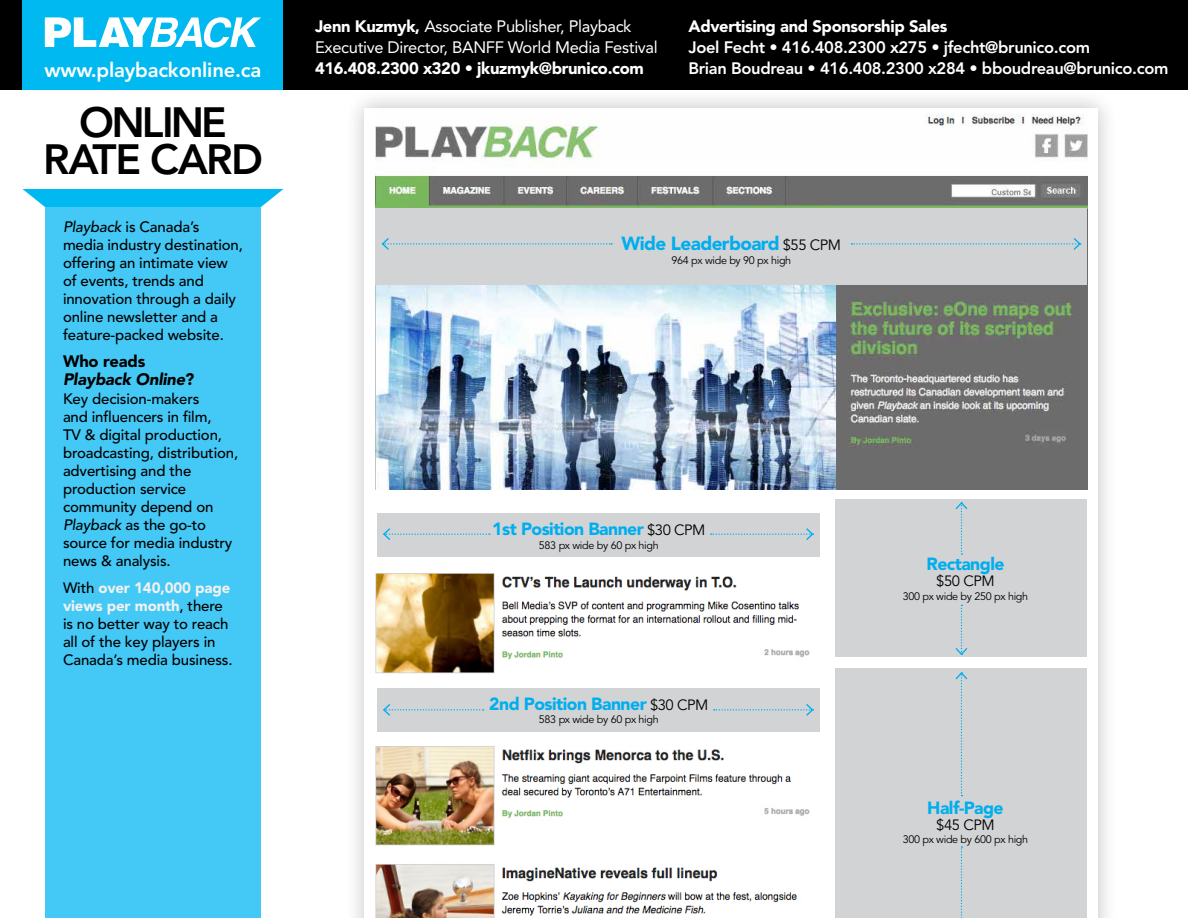
<style>
.page{position:relative;width:1188px;height:918px;background:#fff}
.page>*{position:absolute;margin:0;border:0;box-sizing:border-box;transform-origin:0 0}
.t1{font:800 42px/36.9px "Avenir LT Std";letter-spacing:-.04em;color:#000;text-align:center}
.t2{font:800 20.25px "Avenir LT Std";letter-spacing:-.01em;color:#fff}
.t3{font:900 18.9px "Avenir LT Std";letter-spacing:-.03em;color:#00aeef}
.t4{font:900 17.55px "Avenir LT Std";letter-spacing:-.03em;color:#00aeef}
.t5{font:800 16.5px/21px "Avenir LT Std";letter-spacing:-.02em;color:#fff}
.t6{font:16.5px/21px "Avenir LT Std";letter-spacing:-.02em;color:#fff}
.t7{font:900 16.5px "Avenir LT Std";letter-spacing:-.02em;color:#fff}
.t8{font:italic 900 16.5px/18px "Avenir LT Std";letter-spacing:-.01em;color:#000}
.t9{font:500 15px/18px "Avenir LT Std";letter-spacing:-.01em;color:#000}
.t10{font:14.85px "Avenir LT Std";letter-spacing:-.03em;color:#000}
.t11{font:10.8px "Avenir LT Std";letter-spacing:-.03em;color:#000}
.s1{font-weight:900}
.s2{font-style:italic}
.s3{font-style:normal}
.s4{font-weight:900;color:#f1f1f2}
.s5{font-weight:400;font-size:14.85px;color:#000}
</style>
<div class="page">
<div style="left:0;top:0;width:1188px;height:90px;background:#000"></div>
<div style="left:22px;top:0;width:262px;height:90px;background:#00b9f1"></div>
<svg style="left:45px;top:17px;width:216px;height:31px"></svg>
<div style="left:45px;top:207px;width:216px;height:711px;background:#44c8f5"></div>
<svg style="left:261px;top:189px;width:23px;height:18px"></svg>
<svg style="left:22px;top:189px;width:23px;height:18px"></svg>
<div style="left:45px;top:189px;width:216px;height:18px;background:#00b9f1"></div>
<div style="left:344px;top:88px;width:774px;height:830px;background:#000;opacity:.25"></div>
<div style="left:365px;top:108px;width:733px;height:810px;background:#fff"></div>
<img style="left:375px;top:114px;width:712px;height:171px">
<img style="left:375px;top:285px;width:712px;height:205px">
<img style="left:375px;top:573px;width:435px;height:101px">
<img style="left:375px;top:746px;width:435px;height:100px">
<img style="left:375px;top:864px;width:422px;height:54px">
<div style="left:836px;top:499px;width:251px;height:158px;background:#d1d3d4"></div>
<div style="left:836px;top:668px;width:251px;height:250px;background:#d1d3d4"></div>
<div style="left:376px;top:208px;width:711px;height:77px;background:#d1d3d4"></div>
<svg style="left:851px;top:238px;width:231px;height:12px"></svg>
<svg style="left:381px;top:238px;width:231px;height:12px"></svg>
<svg style="left:955px;top:502px;width:13px;height:53px"></svg>
<svg style="left:955px;top:672px;width:13px;height:124px"></svg>
<svg style="left:955px;top:605px;width:13px;height:50px"></svg>
<svg style="left:961px;top:846px;width:1px;height:72px"></svg>
<div style="left:378px;top:514px;width:442px;height:43px;background:#d1d3d4"></div>
<svg style="left:383px;top:528px;width:107px;height:12px"></svg>
<svg style="left:711px;top:528px;width:103px;height:12px"></svg>
<div style="left:378px;top:688px;width:442px;height:43px;background:#d1d3d4"></div>
<svg style="left:383px;top:704px;width:101px;height:12px"></svg>
<svg style="left:714px;top:704px;width:100px;height:12px"></svg>
<p class="t6" style="left:315px;top:16px;width:344px"><span class="s1">Jenn Kuzmyk,</span> Associate Publisher, Playback<br>Executive Director, BANFF World Media Festival</p>
<h2 class="t2" style="left:45px;top:58px;width:218px">www.playbackonline.ca</h2>
<p class="t7" style="left:315px;top:58px;width:330px">416.408.2300 x320 • jkuzmyk@brunico.com</p>
<h1 class="t1" style="left:43px;top:104px;width:221px">ONLINE<br>RATE CARD</h1>
<p class="t7" style="left:688px;top:16px;width:260px">Advertising and Sponsorship Sales</p>
<p class="t5" style="left:688px;top:37px;width:482px">Joel Fecht • 416.408.2300 x275 • jfecht@brunico.com<br>Brian Boudreau • 416.408.2300 x284 • bboudreau@brunico.com</p>
<p class="t9" style="left:63px;top:218px;width:182px"><span class="s2">Playback</span> is Canada’s media industry destination, offering an intimate view of events, trends and innovation through a daily online newsletter and a feature-packed website.</p>
<p class="t8" style="left:63px;top:352px;width:133px"><span class="s3">Who reads<br></span>Playback Online<span class="s3">?</span></p>
<p class="t9" style="left:63px;top:391px;width:177px">Key decision-makers<br>and influencers in film,<br>TV &amp; digital production, broadcasting, distribution, advertising and the production service community depend on<br><span class="s2">Playback</span> as the go-to source for media industry news &amp; analysis.</p>
<p class="t9" style="left:63px;top:580px;width:171px">With <span class="s4">over 140,000 page views per month</span>, there is no better way to reach all of the key players in<br>Canada’s media business.</p>
<p class="t3" style="left:622px;top:232px;width:221px">Wide Leaderboard <span class="s5">$55 CPM</span></p>
<p class="t11" style="left:671px;top:254px;width:121px">964 px wide by 90 px high</p>
<p class="t4" style="left:492px;top:519px;width:215px">1st Position Banner <span class="s5">$30 CPM</span></p>
<p class="t11" style="left:539px;top:539px;width:121px">583 px wide by 60 px high</p>
<p class="t4" style="left:489px;top:693px;width:221px">2nd Position Banner <span class="s5">$30 CPM</span></p>
<p class="t11" style="left:539px;top:713px;width:121px">583 px wide by 60 px high</p>
<p class="t4" style="left:926px;top:553px;width:80px">Rectangle</p>
<p class="t10" style="left:936px;top:573px;width:60px">$50 CPM</p>
<p class="t11" style="left:903px;top:590px;width:127px">300 px wide by 250 px high</p>
<p class="t4" style="left:927px;top:797px;width:78px">Half-Page</p>
<p class="t10" style="left:936px;top:816px;width:60px">$45 CPM</p>
<p class="t11" style="left:903px;top:833px;width:127px">300 px wide by 600 px high</p>
</div>
